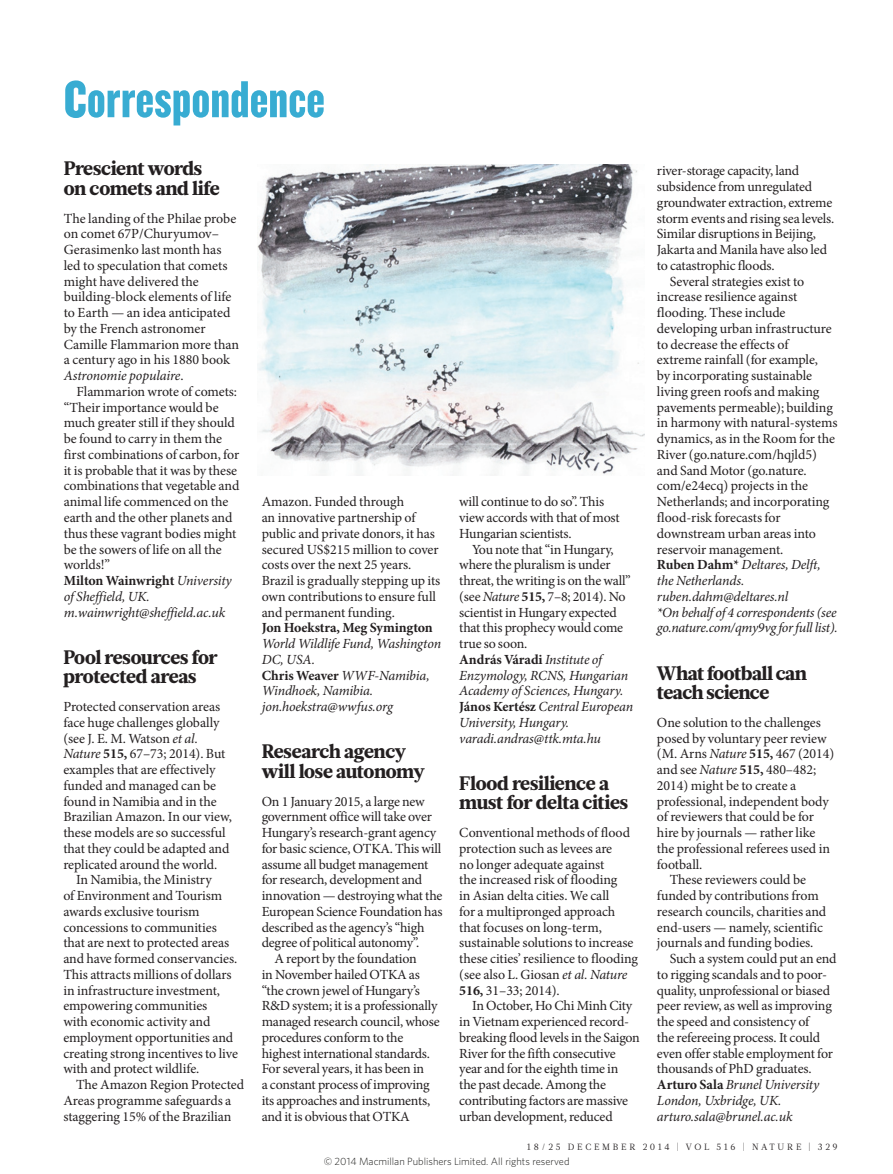
<style>
.page{position:relative;width:893px;height:1174px;background:#fff}
.page>*{position:absolute;margin:0;border:0;box-sizing:border-box;transform-origin:0 0}
.t1{font:54px "Knockout 69 Full Liteweight";color:#38acd2}
.CORRES_HEAD{font:900 19.5px/19.5px "Glosa Math";letter-spacing:-.02em;color:#231f20}
.BODY_TEXT_R_L_INDENT{font:13.95px/15.8px "Minion Pro";letter-spacing:-.01em;color:#231f20}
.BODY_TEXT_R_L_1ST_PA{font:13.95px/15.8px "Minion Pro";letter-spacing:-.01em;color:#231f20}
.CORRES_AUTHOR_DETAIL{font:italic 13.95px/15.8px "Minion Pro";letter-spacing:-.015em;color:#231f20}
.EMAIL{font:italic 13.95px/15.8px "Minion Pro";letter-spacing:-.015em;color:#231f20}
.t2{font:300 10.5px "Whitney";color:#1d1d1b}
.t3{font:9px "Glosa Math";letter-spacing:.3em;color:#231f20}
.s1{font-style:italic}
.s2{font-weight:700;font-style:normal}
.s3{font-weight:700}
</style>
<div class="page">
<img style="left:258px;top:164px;width:387px;height:311px">
<h1 class="t1" style="left:64px;top:65px;width:263px">Correspondence</h1>
<p class="CORRES_HEAD" style="left:64px;top:159px;width:157px">Prescient words on comets and life</p>
<p class="BODY_TEXT_R_L_1ST_PA" style="left:64px;top:210px;width:177px">The landing of the Philae probe on comet 67P/Churyumov–<br>Gerasimenko last month has led to speculation that comets might have delivered the building-block elements of life to Earth — an idea anticipated by the French astronomer<br>Camille Flammarion more than a century ago in his 1880 book<br><span class="s1">Astronomie populaire</span>.</p>
<p class="BODY_TEXT_R_L_INDENT" style="left:64px;top:384px;width:177px;text-indent:13px">Flammarion wrote of comets: “Their importance would be much greater still if they should be found to carry in them the first combinations of carbon, for it is probable that it was by these combinations that vegetable and animal life commenced on the earth and the other planets and thus these vagrant bodies might be the sowers of life on all the worlds!”</p>
<p class="CORRES_AUTHOR_DETAIL" style="left:64px;top:573px;width:170px"><span class="s2">Milton Wainwright</span> University of Sheffield, UK.</p>
<p class="EMAIL" style="left:64px;top:605px;width:163px">m.wainwright@sheffield.ac.uk</p>
<p class="CORRES_HEAD" style="left:63px;top:647px;width:156px">Pool resources for protected areas</p>
<p class="BODY_TEXT_R_L_1ST_PA" style="left:63px;top:699px;width:170px">Protected conservation areas face huge challenges globally (see J. E. M. Watson <span class="s1">et al.<br>Nature</span> <span class="s3">515,</span> 67–73; 2014). But examples that are effectively funded and managed can be found in Namibia and in the<br>Brazilian Amazon. In our view, these models are so successful that they could be adapted and replicated around the world.</p>
<p class="BODY_TEXT_R_L_INDENT" style="left:63px;top:872px;width:176px;text-indent:13px">In Namibia, the Ministry<br>of Environment and Tourism awards exclusive tourism concessions to communities that are next to protected areas and have formed conservancies.<br>This attracts millions of dollars in infrastructure investment, empowering communities<br>with economic activity and employment opportunities and creating strong incentives to live with and protect wildlife.</p>
<p class="BODY_TEXT_R_L_INDENT" style="left:63px;top:1077px;width:182px;text-indent:13px">The Amazon Region Protected<br>Areas programme safeguards a staggering 15% of the Brazilian</p>
<p class="BODY_TEXT_R_L_INDENT" style="left:262px;top:494px;width:180px">Amazon. Funded through<br>an innovative partnership of public and private donors, it has secured US$215 million to cover costs over the next 25 years.<br>Brazil is gradually stepping up its own contributions to ensure full and permanent funding.</p>
<p class="CORRES_AUTHOR_DETAIL" style="left:262px;top:620px;width:181px"><span class="s2">Jon Hoekstra, Meg Symington<br></span>World Wildlife Fund, Washington<br>DC, USA.</p>
<p class="CORRES_AUTHOR_DETAIL" style="left:262px;top:668px;width:169px"><span class="s2">Chris Weaver</span> WWF-Namibia,<br>Windhoek, Namibia.</p>
<p class="EMAIL" style="left:262px;top:699px;width:133px">jon.hoekstra@wwfus.org</p>
<p class="CORRES_HEAD" style="left:262px;top:742px;width:164px">Research agency will lose autonomy</p>
<p class="BODY_TEXT_R_L_1ST_PA" style="left:262px;top:793px;width:182px">On 1 January 2015, a large new government office will take over<br>Hungary’s research-grant agency for basic science, OTKA. This will assume all budget management for research, development and innovation — destroying what the<br>European Science Foundation has described as the agency’s “high degree of political autonomy”.</p>
<p class="BODY_TEXT_R_L_INDENT" style="left:262px;top:951px;width:180px;text-indent:13px">A report by the foundation<br>in November hailed OTKA as “the crown jewel of Hungary’s<br>R&amp;D system; it is a professionally managed research council, whose procedures conform to the highest international standards.<br>For several years, it has been in<br>a constant process of improving its approaches and instruments, and it is obvious that OTKA</p>
<p class="BODY_TEXT_R_L_INDENT" style="left:459px;top:494px;width:162px">will continue to do so”. This view accords with that of most<br>Hungarian scientists.</p>
<p class="BODY_TEXT_R_L_INDENT" style="left:459px;top:541px;width:173px;text-indent:13px">You note that “in Hungary, where the pluralism is under threat, the writing is on the wall” (see <span class="s1">Nature</span> <span class="s3">515,</span> 7–8; 2014). No scientist in Hungary expected that this prophecy would come true so soon.</p>
<p class="CORRES_AUTHOR_DETAIL" style="left:459px;top:652px;width:170px"><span class="s2">András Váradi</span> Institute of<br>Enzymology, RCNS, Hungarian<br>Academy of Sciences, Hungary.</p>
<p class="CORRES_AUTHOR_DETAIL" style="left:459px;top:699px;width:175px"><span class="s2">János Kertész</span> Central European<br>University, Hungary.</p>
<p class="EMAIL" style="left:459px;top:731px;width:143px">varadi.andras@ttk.mta.hu</p>
<p class="CORRES_HEAD" style="left:459px;top:773px;width:170px">Flood resilience a must for delta cities</p>
<p class="BODY_TEXT_R_L_1ST_PA" style="left:459px;top:825px;width:180px">Conventional methods of flood protection such as levees are<br>no longer adequate against<br>the increased risk of flooding<br>in Asian delta cities. We call<br>for a multipronged approach that focuses on long-term, sustainable solutions to increase these cities’ resilience to flooding (see also L. Giosan <span class="s1">et al. Nature<br></span><span class="s3">516,</span> 31–33; 2014).</p>
<p class="BODY_TEXT_R_L_INDENT" style="left:459px;top:998px;width:182px;text-indent:13px">In October, Ho Chi Minh City in Vietnam experienced record&shy;breaking flood levels in the Saigon<br>River for the fifth consecutive year and for the eighth time in<br>the past decade. Among the contributing factors are massive urban development, reduced</p>
<p class="BODY_TEXT_R_L_INDENT" style="left:657px;top:163px;width:179px">river-storage capacity, land subsidence from unregulated groundwater extraction, extreme storm events and rising sea levels.<br>Similar disruptions in Beijing,<br>Jakarta and Manila have also led to catastrophic floods.</p>
<p class="BODY_TEXT_R_L_INDENT" style="left:657px;top:273px;width:182px;text-indent:13px">Several strategies exist to increase resilience against flooding. These include developing urban infrastructure to decrease the effects of<br>extreme rainfall (for example,<br>by incorporating sustainable living green roofs and making pavements permeable); building in harmony with natural-systems dynamics, as in the Room for the<br>River (go.nature.com/hqjld5) and Sand Motor (go.nature. com/e24ecq) projects in the<br>Netherlands; and incorporating flood-risk forecasts for downstream urban areas into reservoir management.</p>
<p class="CORRES_AUTHOR_DETAIL" style="left:657px;top:557px;width:165px"><span class="s2">Ruben Dahm*</span> Deltares, Delft, the Netherlands.</p>
<p class="EMAIL" style="left:657px;top:589px;width:133px">ruben.dahm@deltares.nl</p>
<p class="EMAIL" style="left:657px;top:605px;width:182px">*On behalf of 4 correspondents (see go.nature.com/qmy9vg for full list).</p>
<p class="CORRES_HEAD" style="left:657px;top:663px;width:151px">What football can teach science</p>
<p class="BODY_TEXT_R_L_1ST_PA" style="left:657px;top:714px;width:179px">One solution to the challenges posed by voluntary peer review (M. Arns <span class="s1">Nature</span> <span class="s3">515,</span> 467 (2014) and see <span class="s1">Nature</span> <span class="s3">515,</span> 480–482;<br>2014) might be to create a professional, independent body of reviewers that could be for hire by journals — rather like the professional referees used in football.</p>
<p class="BODY_TEXT_R_L_INDENT" style="left:657px;top:872px;width:171px;text-indent:13px">These reviewers could be funded by contributions from research councils, charities and end-users — namely, scientific journals and funding bodies.</p>
<p class="BODY_TEXT_R_L_INDENT" style="left:657px;top:951px;width:181px;text-indent:13px">Such a system could put an end to rigging scandals and to poor&shy;quality, unprofessional or biased peer review, as well as improving the speed and consistency of<br>the refereeing process. It could even offer stable employment for thousands of PhD graduates.</p>
<p class="CORRES_AUTHOR_DETAIL" style="left:657px;top:1077px;width:164px"><span class="s2">Arturo Sala</span> Brunel University<br>London, Uxbridge, UK.</p>
<p class="EMAIL" style="left:657px;top:1109px;width:137px">arturo.sala@brunel.ac.uk</p>
<p class="t3" style="left:527px;top:1141px;width:312px">18/25 DECEMBER 2014 | VOL 516 | NATURE | 329</p>
<p class="t2" style="left:324px;top:1154px;width:247px">© 2014 Macmillan Publishers Limited. All rights reserved</p>
</div>
